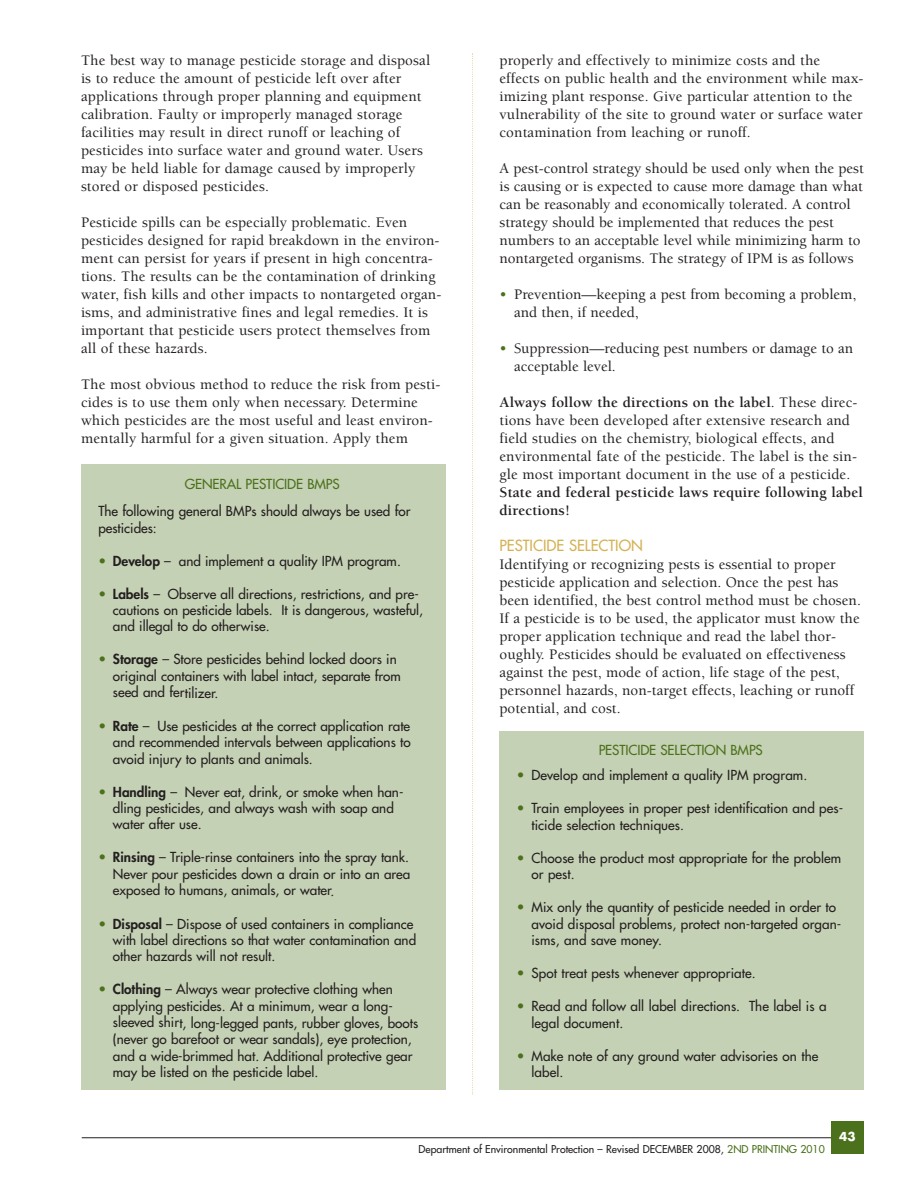
<style>
.page{position:relative;width:918px;height:1188px;background:#fff}
.page>*{position:absolute;margin:0;border:0;box-sizing:border-box;transform-origin:0 0}
.t1{font:500 15px/18px "Berkeley";letter-spacing:.01em;color:#231f20}
.t2{font:700 15px/18px "Berkeley";letter-spacing:.01em;color:#231f20}
.t3{font:15px "Futura";color:#d4b255}
.t4{font:13.5px/16.5px "Futura";color:#231f20}
.t5{font:13.5px "Futura";letter-spacing:-.005em;color:#4b711c}
.t6{font:700 12px "Futura";color:#fff}
.t7{font:10.5px "Futura";color:#231f20}
.s1{color:#4b711c}
.s2{font-weight:800}
.s3{font-weight:700}
</style>
<div class="page">
<hr style="left:82px;top:1137px;width:761px;height:1px;background:#231f20">
<div style="left:832px;top:1121px;width:32px;height:33px;background:#4b711c"></div>
<svg style="left:472px;top:53px;width:1px;height:1041px"></svg>
<div style="left:81px;top:465px;width:365px;height:625px;background:#c5d1b4"></div>
<div style="left:500px;top:731px;width:364px;height:359px;background:#c5d1b4"></div>
<p class="t1" style="left:81px;top:52px;width:351px">The best way to manage pesticide storage and disposal is to reduce the amount of pesticide left over after applications through proper planning and equipment calibration. Faulty or improperly managed storage facilities may result in direct runoff or leaching of pesticides into surface water and ground water. Users may be held liable for damage caused by improperly stored or disposed pesticides.</p>
<p class="t1" style="left:81px;top:214px;width:362px">Pesticide spills can be especially problematic. Even pesticides designed for rapid breakdown in the environ&shy;ment can persist for years if present in high concentra&shy;tions. The results can be the contamination of drinking water, fish kills and other impacts to nontargeted organ&shy;isms, and administrative fines and legal remedies. It is important that pesticide users protect themselves from all of these hazards.</p>
<p class="t1" style="left:81px;top:376px;width:361px">The most obvious method to reduce the risk from pesti&shy;cides is to use them only when necessary. Determine which pesticides are the most useful and least environ&shy;mentally harmful for a given situation. Apply them</p>
<p class="t5" style="left:185px;top:477px;width:157px">GENERAL PESTICIDE BMPS</p>
<p class="t4" style="left:98px;top:504px;width:314px">The following general BMPs should always be used for pesticides:</p>
<p class="t4" style="left:98px;top:553px;width:304px"><span class="s1">•</span> <span class="s2">Develop</span> – and implement a quality IPM program.</p>
<p class="t4" style="left:113px;top:586px;width:312px;text-indent:-15px"><span class="s1">•</span> <span class="s2">Labels</span> – Observe all directions, restrictions, and pre&shy;cautions on pesticide labels. It is dangerous, wasteful, and illegal to do otherwise.</p>
<p class="t4" style="left:113px;top:652px;width:289px;text-indent:-15px"><span class="s1">•</span> <span class="s2">Storage</span> – Store pesticides behind locked doors in original containers with label intact, separate from seed and fertilizer.</p>
<p class="t4" style="left:113px;top:718px;width:299px;text-align:justify;text-indent:-15px"><span class="s1">•</span> <span class="s2">Rate</span> – Use pesticides at the correct application rate and recommended intervals between applications to avoid injury to plants and animals.</p>
<p class="t4" style="left:113px;top:784px;width:292px;text-indent:-15px"><span class="s1">•</span> <span class="s2">Handling</span> – Never eat, drink, or smoke when han&shy;dling pesticides, and always wash with soap and water after use.</p>
<p class="t4" style="left:113px;top:850px;width:299px;text-align:justify;text-indent:-15px"><span class="s1">•</span> <span class="s2">Rinsing</span> – Triple-rinse containers into the spray tank.<br>Never pour pesticides down a drain or into an area exposed to humans, animals, or water.</p>
<p class="t4" style="left:113px;top:916px;width:305px;text-indent:-15px"><span class="s1">•</span> <span class="s2">Disposal</span> – Dispose of used containers in compliance with label directions so that water contamination and other hazards will not result.</p>
<p class="t4" style="left:113px;top:982px;width:307px;text-indent:-15px"><span class="s1">•</span> <span class="s2">Clothing</span> – Always wear protective clothing when applying pesticides. At a minimum, wear a long&shy;sleeved shirt, long-legged pants, rubber gloves, boots (never go barefoot or wear sandals), eye protection, and a wide-brimmed hat. Additional protective gear may be listed on the pesticide label.</p>
<p class="t1" style="left:500px;top:52px;width:366px">properly and effectively to minimize costs and the effects on public health and the environment while max&shy;imizing plant response. Give particular attention to the vulnerability of the site to ground water or surface water contamination from leaching or runoff.</p>
<p class="t1" style="left:500px;top:160px;width:366px">A pest-control strategy should be used only when the pest is causing or is expected to cause more damage than what can be reasonably and economically tolerated. A control strategy should be implemented that reduces the pest numbers to an acceptable level while minimizing harm to nontargeted organisms. The strategy of IPM is as follows</p>
<p class="t1" style="left:514px;top:286px;width:344px;text-indent:-15px"><span class="s1">•</span> Prevention—keeping a pest from becoming a problem, and then, if needed,</p>
<p class="t1" style="left:514px;top:340px;width:341px;text-indent:-15px"><span class="s1">•</span> Suppression—reducing pest numbers or damage to an acceptable level.</p>
<p class="t1" style="left:499px;top:394px;width:360px"><span class="s3">Always follow the directions on the label</span>. These direc&shy;tions have been developed after extensive research and field studies on the chemistry, biological effects, and environmental fate of the pesticide. The label is the sin&shy;gle most important document in the use of a pesticide.</p>
<p class="t2" style="left:499px;top:484px;width:365px">State and federal pesticide laws require following label directions!</p>
<p class="t3" style="left:499px;top:538px;width:145px">PESTICIDE SELECTION</p>
<p class="t1" style="left:499px;top:556px;width:363px">Identifying or recognizing pests is essential to proper pesticide application and selection. Once the pest has been identified, the best control method must be chosen.<br>If a pesticide is to be used, the applicator must know the proper application technique and read the label thor&shy;oughly. Pesticides should be evaluated on effectiveness against the pest, mode of action, life stage of the pest, personnel hazards, non-target effects, leaching or runoff potential, and cost.</p>
<p class="t5" style="left:599px;top:743px;width:166px">PESTICIDE SELECTION BMPS</p>
<p class="t4" style="left:517px;top:768px;width:292px"><span class="s1">•</span> Develop and implement a quality IPM program.</p>
<p class="t4" style="left:531px;top:801px;width:313px;text-indent:-15px"><span class="s1">•</span> Train employees in proper pest identification and pes&shy;ticide selection techniques.</p>
<p class="t4" style="left:531px;top:850px;width:311px;text-indent:-15px"><span class="s1">•</span> Choose the product most appropriate for the problem or pest.</p>
<p class="t4" style="left:531px;top:900px;width:311px;text-indent:-15px"><span class="s1">•</span> Mix only the quantity of pesticide needed in order to avoid disposal problems, protect non-targeted organ&shy;isms, and save money.</p>
<p class="t4" style="left:517px;top:966px;width:240px"><span class="s1">•</span> Spot treat pests whenever appropriate.</p>
<p class="t4" style="left:531px;top:999px;width:297px;text-indent:-15px"><span class="s1">•</span> Read and follow all label directions. The label is a legal document.</p>
<p class="t4" style="left:531px;top:1048px;width:288px;text-indent:-15px"><span class="s1">•</span> Make note of any ground water advisories on the label.</p>
<p class="t6" style="left:839px;top:1131px;width:18px">43</p>
<p class="t7" style="left:419px;top:1144px;width:408px">Department of Environmental Protection – Revised DECEMBER 2008, <span class="s1">2ND PRINTING 2010</span></p>
</div>
